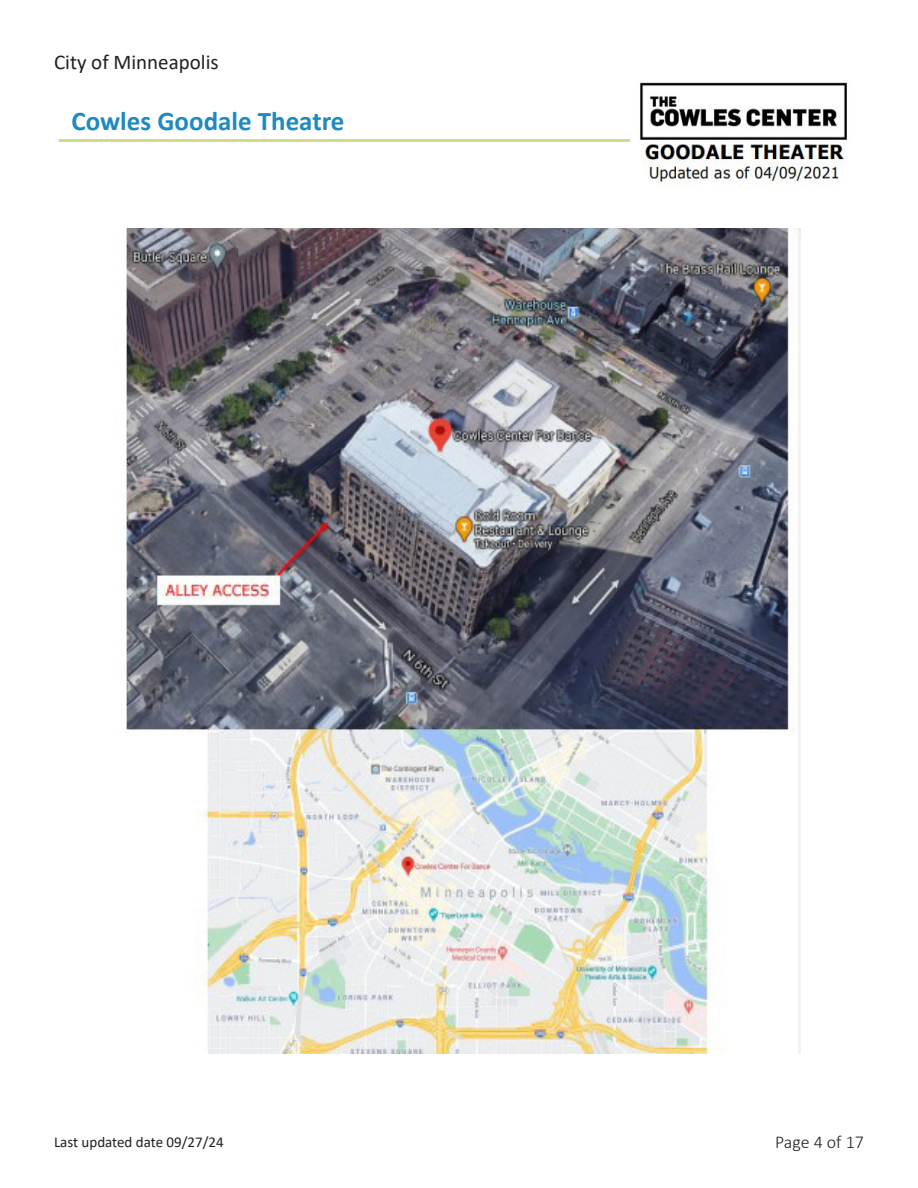
<style>
.page{position:relative;width:918px;height:1188px;background:#fff}
.page>*{position:absolute;margin:0;border:0;box-sizing:border-box;transform-origin:0 0}
.t1{font:700 27px "Calibri";color:#1e8ac0}
.t2{font:21px "Calibri";color:#231f20}
.t3{font:300 18px "Calibri";color:#231f20}
.t4{font:15px "Calibri";color:#231f20}
</style>
<div class="page">
<img style="left:124px;top:229px;width:677px;height:825px">
<hr style="left:58px;top:139px;width:642px;height:3px;background:#d1db88">
<img style="left:631px;top:82px;width:216px;height:107px">
<p class="t2" style="left:54px;top:48px;width:166px">City of Minneapolis</p>
<p class="t1" style="left:71px;top:102px;width:275px">Cowles Goodale Theatre</p>
<p class="t4" style="left:54px;top:1131px;width:171px">Last updated date 09/27/24</p>
<p class="t3" style="left:775px;top:1130px;width:90px">Page 4 of 17</p>
</div>
